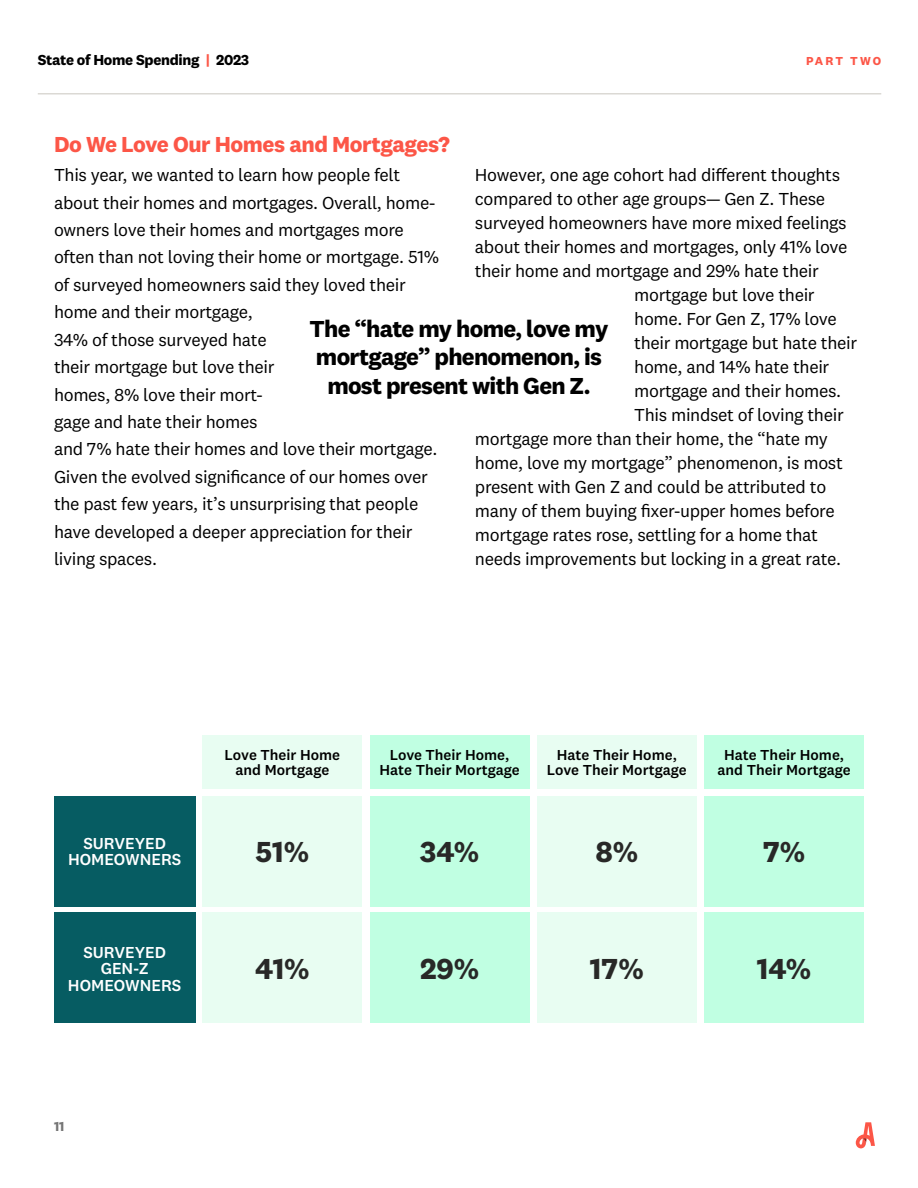
<style>
.page{position:relative;width:918px;height:1188px;background:#fff}
.page>*{position:absolute;margin:0;border:0;box-sizing:border-box;transform-origin:0 0}
.t1{font:700 30px "National 2";color:#282827}
.t2{font:700 24px/28.5px "National 2";letter-spacing:-.03em;color:#000;text-align:center}
.t3{font:700 22.5px "National 2";letter-spacing:-.02em;color:#fc5647}
.t4{font:18px/27.5px "National 2";letter-spacing:-.02em;color:#000}
.t5{font:500 16.5px/16.5px "National 2";color:#fff;text-align:center}
.t6{font:500 15px/15px "National 2";color:#000;text-align:center}
.t7{font:700 15px "National 2";letter-spacing:-.02em;color:#000}
.t8{font:700 13.5px "National 2";color:#757575}
.t9{font:700 12px "National 2";letter-spacing:.165em;color:#fc5647}
.s1{color:#fc5747}
</style>
<div class="page">
<hr style="left:38px;top:93px;width:843px;height:1px;background:#dbd9d4">
<svg style="left:856px;top:1122px;width:19px;height:26px"></svg>
<div style="left:202px;top:796px;width:160px;height:111px;background:#e8fdf2"></div>
<div style="left:202px;top:913px;width:160px;height:110px;background:#e8fdf2"></div>
<div style="left:370px;top:796px;width:160px;height:111px;background:#c0ffe2"></div>
<div style="left:370px;top:913px;width:160px;height:110px;background:#c0ffe2"></div>
<div style="left:370px;top:735px;width:160px;height:54px;background:#c0ffe2"></div>
<div style="left:537px;top:735px;width:160px;height:54px;background:#e8fdf2"></div>
<div style="left:704px;top:735px;width:160px;height:54px;background:#c0ffe2"></div>
<div style="left:537px;top:796px;width:160px;height:111px;background:#e8fdf2"></div>
<div style="left:537px;top:913px;width:160px;height:110px;background:#e8fdf2"></div>
<div style="left:704px;top:796px;width:160px;height:111px;background:#c0ffe2"></div>
<div style="left:704px;top:913px;width:160px;height:110px;background:#c0ffe2"></div>
<div style="left:54px;top:796px;width:141px;height:111px;background:#065c62"></div>
<div style="left:54px;top:913px;width:141px;height:110px;background:#065c62"></div>
<div style="left:202px;top:735px;width:160px;height:54px;background:#e8fdf2"></div>
<p class="t7" style="left:38px;top:51px;width:213px">State of Home Spending <span class="s1">|</span> 2023</p>
<p class="t3" style="left:54px;top:131px;width:397px">Do We Love Our Homes and Mortgages?</p>
<p class="t9" style="left:806px;top:53px;width:77px">PART TWO</p>
<p class="t4" style="left:54px;top:161px;width:387px">This year, we wanted to learn how people felt about their homes and mortgages. Overall, home&shy;owners love their homes and mortgages more often than not loving their home or mortgage. 51% of surveyed homeowners said they loved their home and their mortgage,<br>34% of those surveyed hate<br>their mortgage but love their<br>homes, 8% love their mort-<br>gage and hate their homes<br>and 7% hate their homes and love their mortgage.<br>Given the evolved significance of our homes over the past few years, it’s unsurprising that people have developed a deeper appreciation for their living spaces.</p>
<p class="t4" style="left:475px;top:161px;width:367px">However, one age cohort had different thoughts</p>
<p class="t4" style="left:475px;top:185px;width:352px">compared to other age groups— Gen Z. These</p>
<p class="t4" style="left:475px;top:209px;width:373px">surveyed homeowners have more mixed feelings</p>
<p class="t4" style="left:475px;top:233px;width:374px">about their homes and mortgages, only 41% love</p>
<p class="t4" style="left:475px;top:257px;width:346px">their home and mortgage and 29% hate their</p>
<p class="t4" style="left:634px;top:281px;width:182px">mortgage but love their</p>
<p class="t4" style="left:634px;top:305px;width:204px">home. For Gen Z, 17% love</p>
<p class="t4" style="left:634px;top:329px;width:224px">their mortgage but hate their</p>
<p class="t4" style="left:634px;top:353px;width:197px">home, and 14% hate their</p>
<p class="t4" style="left:634px;top:377px;width:209px">mortgage and their homes.</p>
<p class="t4" style="left:634px;top:401px;width:211px">This mindset of loving their</p>
<p class="t4" style="left:475px;top:425px;width:355px">mortgage more than their home, the “hate my</p>
<p class="t4" style="left:475px;top:449px;width:369px">home, love my mortgage” phenomenon, is most</p>
<p class="t4" style="left:475px;top:473px;width:353px">present with Gen Z and could be attributed to</p>
<p class="t4" style="left:475px;top:497px;width:361px">many of them buying fixer-upper homes before</p>
<p class="t4" style="left:475px;top:521px;width:345px">mortgage rates rose, settling for a home that</p>
<p class="t4" style="left:475px;top:545px;width:368px">needs improvements but locking in a great rate.</p>
<h2 class="t2" style="left:310px;top:314px;width:300px">The “hate my home, love my mortgage” phenomenon, is most present with Gen Z.</h2>
<p class="t5" style="left:68px;top:835px;width:115px">SURVEYED<br>HOMEOWNERS</p>
<p class="t5" style="left:68px;top:944px;width:115px">SURVEYED<br>GEN-Z<br>HOMEOWNERS</p>
<p class="t6" style="left:225px;top:747px;width:117px">Love Their Home and Mortgage</p>
<p class="t6" style="left:379px;top:747px;width:142px">Love Their Home,<br>Hate Their Mortgage</p>
<p class="t6" style="left:547px;top:747px;width:141px">Hate Their Home,<br>Love Their Mortgage</p>
<p class="t6" style="left:717px;top:747px;width:135px">Hate Their Home, and Their Mortgage</p>
<h1 class="t1" style="left:255px;top:833px;width:55px">51%</h1>
<h1 class="t1" style="left:420px;top:833px;width:61px">34%</h1>
<h1 class="t1" style="left:596px;top:833px;width:44px">8%</h1>
<h1 class="t1" style="left:763px;top:833px;width:44px">7%</h1>
<h1 class="t1" style="left:255px;top:950px;width:56px">41%</h1>
<h1 class="t1" style="left:420px;top:950px;width:61px">29%</h1>
<h1 class="t1" style="left:590px;top:950px;width:55px">17%</h1>
<h1 class="t1" style="left:757px;top:950px;width:56px">14%</h1>
<p class="t8" style="left:54px;top:1118px;width:12px">11</p>
</div>
